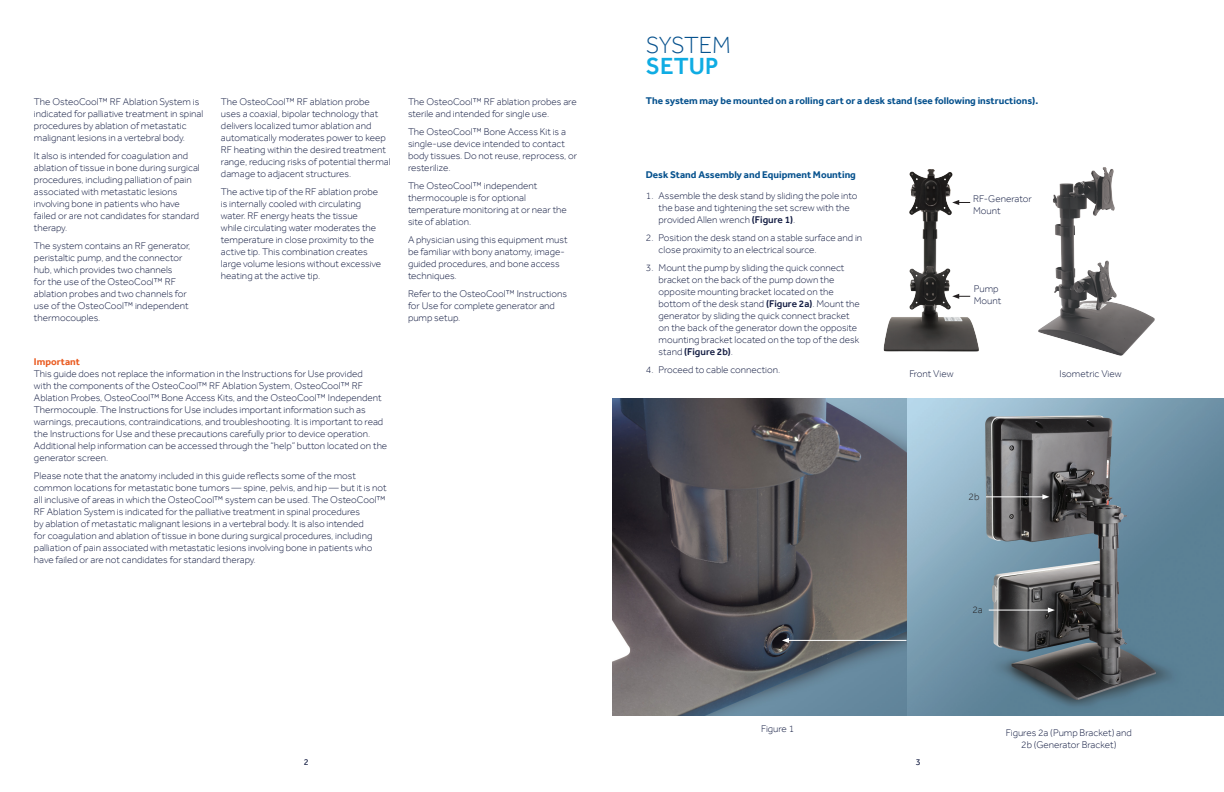
<style>
.page{position:relative;width:1224px;height:792px;background:#fff}
.page>*{position:absolute;margin:0;border:0;box-sizing:border-box;transform-origin:0 0}
.Page_Head{font:300 24px/20.9px "Effra";letter-spacing:-.025em;color:#07528e}
.Body-gray{font:300 10px/12px "Effra";color:#131c42}
.Important{font:700 10px "Effra";color:#07528e}
.Body-blue{font:300 10px/12px "Effra";color:#131c42}
.Important-2{font:700 10px "Effra";color:#ea5d23}
.Body-blue-2{font:300 10px "Effra";color:#231f20}
.t1{font:9px "Effra";color:#131c42}
.s1{font-weight:500;color:#0face3}
.s2{font-weight:500}
</style>
<div class="page">
<img style="left:612px;top:398px;width:612px;height:318px">
<img style="left:883px;top:169px;width:96px;height:183px">
<hr style="left:787px;top:640px;width:119px;height:1px;background:#fff">
<svg style="left:782px;top:638px;width:7px;height:5px"></svg>
<svg style="left:952px;top:200px;width:18px;height:5px"></svg>
<svg style="left:952px;top:294px;width:18px;height:5px"></svg>
<hr style="left:989px;top:610px;width:60px;height:1px;background:#fff">
<svg style="left:1048px;top:608px;width:7px;height:5px"></svg>
<hr style="left:986px;top:496px;width:58px;height:1px;background:#fff">
<svg style="left:1042px;top:494px;width:7px;height:5px"></svg>
<img style="left:1038px;top:167px;width:117px;height:189px">
<p class="Body-gray" style="left:34px;top:96px;width:171px">The OsteoCool™ RF Ablation System is indicated for palliative treatment in spinal procedures by ablation of metastatic malignant lesions in a vertebral body.</p>
<p class="Body-gray" style="left:34px;top:150px;width:167px">It also is intended for coagulation and ablation of tissue in bone during surgical procedures, including palliation of pain associated with metastatic lesions involving bone in patients who have failed or are not candidates for standard therapy.</p>
<p class="Body-gray" style="left:34px;top:240px;width:158px">The system contains an RF generator, peristaltic pump, and the connector hub, which provides two channels<br>for the use of the OsteoCool™ RF ablation probes and two channels for use of the OsteoCool™ independent thermocouples.</p>
<p class="Important-2" style="left:34px;top:355px;width:47px">Important</p>
<p class="Body-gray" style="left:34px;top:367px;width:355px">This guide does not replace the information in the Instructions for Use provided<br>with the components of the OsteoCool™ RF Ablation System, OsteoCool™ RF Ablation Probes, OsteoCool™ Bone Access Kits, and the OsteoCool™ Independent Thermocouple. The Instructions for Use includes important information such as warnings, precautions, contraindications, and troubleshooting. It is important to read the Instructions for Use and these precautions carefully prior to device operation.<br>Additional help information can be accessed through the “help” button located on the generator screen.</p>
<p class="Body-gray" style="left:34px;top:469px;width:354px">Please note that the anatomy included in this guide reflects some of the most common locations for metastatic bone tumors — spine, pelvis, and hip — but it is not all inclusive of areas in which the OsteoCool™ system can be used. The OsteoCool™ RF Ablation System is indicated for the palliative treatment in spinal procedures<br>by ablation of metastatic malignant lesions in a vertebral body. It is also intended<br>for coagulation and ablation of tissue in bone during surgical procedures, including palliation of pain associated with metastatic lesions involving bone in patients who have failed or are not candidates for standard therapy.</p>
<p class="Body-gray" style="left:221px;top:96px;width:171px">The OsteoCool™ RF ablation probe uses a coaxial, bipolar technology that delivers localized tumor ablation and automatically moderates power to keep RF heating within the desired treatment range, reducing risks of potential thermal damage to adjacent structures.</p>
<p class="Body-gray" style="left:221px;top:186px;width:162px">The active tip of the RF ablation probe is internally cooled with circulating water. RF energy heats the tissue while circulating water moderates the temperature in close proximity to the active tip. This combination creates large volume lesions without excessive heating at the active tip.</p>
<p class="Body-gray" style="left:408px;top:96px;width:170px">The OsteoCool™ RF ablation probes are sterile and intended for single use.</p>
<p class="Body-gray" style="left:408px;top:126px;width:171px">The OsteoCool™ Bone Access Kit is a single-use device intended to contact body tissues. Do not reuse, reprocess, or resterilize.</p>
<p class="Body-gray" style="left:408px;top:180px;width:160px">The OsteoCool™ independent thermocouple is for optional temperature monitoring at or near the site of ablation.</p>
<p class="Body-gray" style="left:408px;top:234px;width:161px">A physician using this equipment must be familiar with bony anatomy, image&shy;guided procedures, and bone access techniques.</p>
<p class="Body-gray" style="left:408px;top:288px;width:161px">Refer to the OsteoCool™ Instructions for Use for complete generator and pump setup.</p>
<p class="Page_Head" style="left:646px;top:35px;width:87px">SYSTEM<br><span class="s1">SETUP</span></p>
<p class="Important" style="left:646px;top:95px;width:394px">The system may be mounted on a rolling cart or a desk stand (see following instructions).</p>
<p class="Important" style="left:646px;top:169px;width:211px">Desk Stand Assembly and Equipment Mounting</p>
<p class="Body-gray" style="left:659px;top:190px;width:200px;text-indent:-13px">1. Assemble the desk stand by sliding the pole into the base and tightening the set screw with the provided Allen wrench <span class="s2">(Figure 1)</span>.</p>
<p class="Body-gray" style="left:659px;top:232px;width:205px;text-indent:-13px">2. Position the desk stand on a stable surface and in close proximity to an electrical source.</p>
<p class="Body-gray" style="left:659px;top:262px;width:203px;text-indent:-13px">3. Mount the pump by sliding the quick connect bracket on the back of the pump down the opposite mounting bracket located on the bottom of the desk stand <span class="s2">(Figure 2a)</span>. Mount the generator by sliding the quick connect bracket on the back of the generator down the opposite mounting bracket located on the top of the desk stand <span class="s2">(Figure 2b)</span>.</p>
<p class="Body-gray" style="left:646px;top:364px;width:136px">4. Proceed to cable connection.</p>
<p class="Body-blue" style="left:973px;top:193px;width:60px">RF-Generator<br>Mount</p>
<p class="Body-blue" style="left:974px;top:282px;width:29px">Pump<br>Mount</p>
<p class="Body-blue" style="left:909px;top:368px;width:46px">Front View</p>
<p class="Body-blue" style="left:1059px;top:368px;width:64px">Isometric View</p>
<p class="Body-blue-2" style="left:969px;top:491px;width:12px">2b</p>
<p class="Body-blue-2" style="left:972px;top:604px;width:12px">2a</p>
<p class="Body-blue" style="left:761px;top:723px;width:35px">Figure 1</p>
<p class="Body-blue" style="left:1006px;top:727px;width:128px;text-align:center">Figures 2a (Pump Bracket) and<br>2b (Generator Bracket)</p>
<p class="t1" style="left:304px;top:757px;width:6px">2</p>
<p class="t1" style="left:916px;top:757px;width:6px">3</p>
</div>
